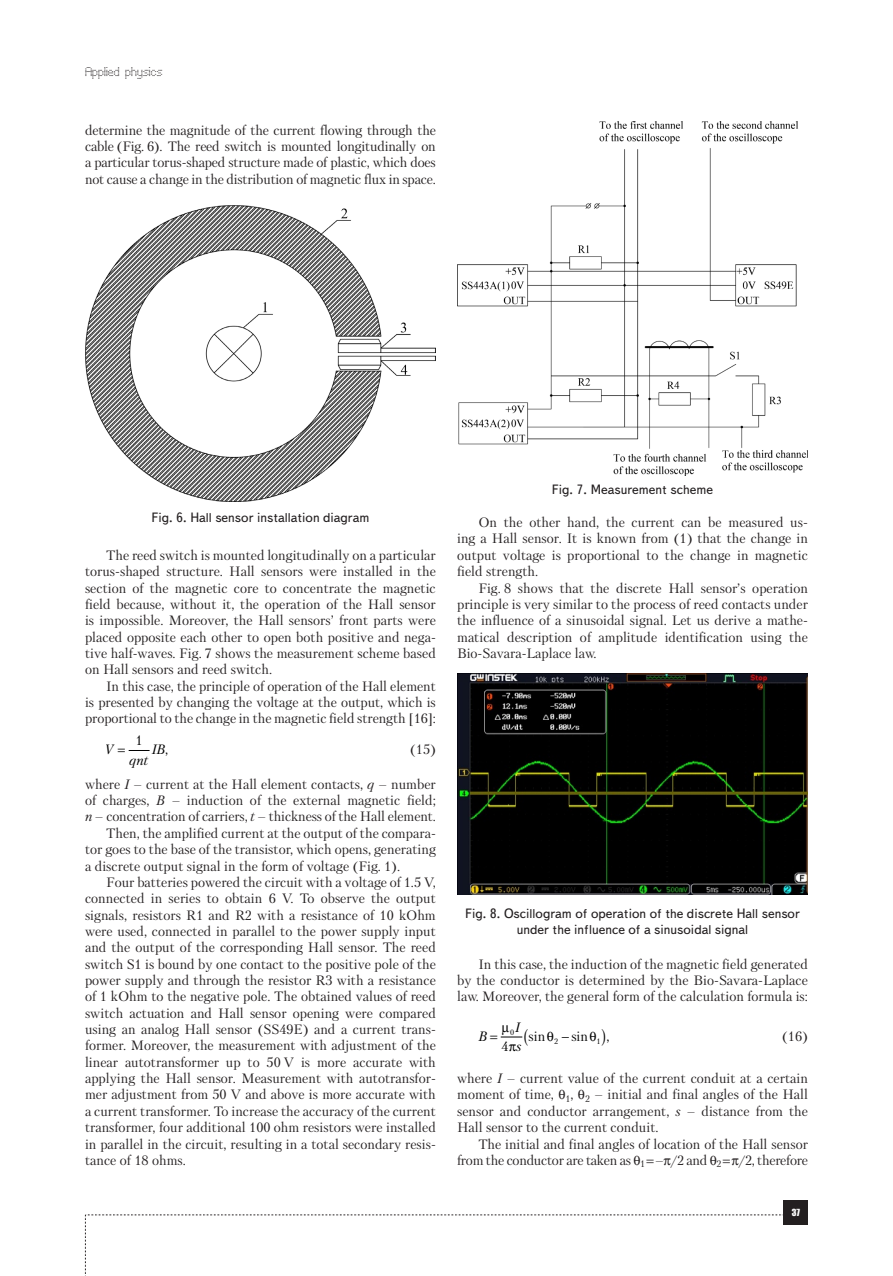
<style>
.page{position:relative;width:893px;height:1276px;background:#fff}
.page>*{position:absolute;margin:0;border:0;box-sizing:border-box;transform-origin:0 0}
.Text__англ__отступ{font:13.5px/16.4px "Petersburg C";color:#231f20;text-align:justify}
.Text__англ__без_отст{font:13.5px/16.4px "Petersburg C";letter-spacing:-.005em;color:#231f20;text-align:justify}
.Подпись_рисунка{font:13.5px/16.2px "Text Book C";color:#231f20;text-align:center}
.Text__англ__отступ-2{font:13.5px "Petersburg C";letter-spacing:-.02em;color:#231f20}
.t1{font:italic 13.5px/19.4px "Petersburg C";color:#000}
.t2{font:13.5px "Petersburg C";color:#000}
.Формула_2_строки{font:13.5px "Petersburg C";color:#231f20}
.t3{font:12px "Perfo C";letter-spacing:.015em;color:#231f20}
.t4{font:9px "Impact";color:#fff}
.t5{font:7.8px "Petersburg C";color:#000}
.s1{font-style:italic}
.s2{font-style:normal}
</style>
<div class="page">
<svg style="left:85px;top:1214px;width:699px;height:62px"></svg>
<div style="left:784px;top:1200px;width:24px;height:24px;background:#231f20"></div>
<img style="left:86px;top:205px;width:349px;height:297px">
<img style="left:457px;top:121px;width:351px;height:354px">
<img style="left:457px;top:673px;width:350px;height:221px">
<svg style="left:128px;top:750px;width:22px;height:1px"></svg>
<svg style="left:500px;top:1036px;width:23px;height:2px"></svg>
<p class="t3" style="left:85px;top:65px;width:79px">Applied physics</p>
<p class="Text__англ__отступ" style="left:85px;top:122px;width:352px">determine the magnitude of the current flowing through the cable (Fig. 6). The reed switch is mounted longitudinally on a particular torus-shaped structure made of plastic, which does not cause a change in the distribution of magnetic flux in space.</p>
<p class="Подпись_рисунка" style="left:151px;top:510px;width:219px">Fig. 6. Hall sensor installation diagram</p>
<p class="Text__англ__отступ" style="left:85px;top:547px;width:352px;text-indent:21px">The reed switch is mounted longitudinally on a particular torus-shaped structure. Hall sensors were installed in the section of the magnetic core to concentrate the magnetic field because, without it, the operation of the Hall sensor is impossible. Moreover, the Hall sensors’ front parts were placed opposite each other to open both positive and nega&shy;tive half-waves. Fig. 7 shows the measurement scheme based on Hall sensors and reed switch.</p>
<p class="Text__англ__отступ" style="left:85px;top:677px;width:352px;text-indent:21px">In this case, the principle of operation of the Hall element is presented by changing the voltage at the output, which is proportional to the change in the magnetic field strength [16]:</p>
<p class="t1" style="left:105px;top:739px;width:10px">V</p>
<p class="t1" style="left:129px;top:750px;width:20px">qnt</p>
<p class="t2" style="left:136px;top:732px;width:9px">1</p>
<p class="Формула_2_строки" style="left:410px;top:741px;width:27px">(15)</p>
<p class="Text__англ__без_отст" style="left:85px;top:775px;width:352px">where <span class="s1">I</span> – current at the Hall element contacts, <span class="s1">q</span> – number of charges, <span class="s1">B</span> – induction of the external magnetic field; <span class="s1">n</span> – concentration of carriers, <span class="s1">t</span> – thickness of the Hall element.</p>
<p class="Text__англ__отступ" style="left:85px;top:825px;width:352px;text-indent:21px">Then, the amplified current at the output of the compara&shy;tor goes to the base of the transistor, which opens, generating a discrete output signal in the form of voltage (Fig. 1).</p>
<p class="Text__англ__отступ" style="left:85px;top:874px;width:352px;text-align:left;text-indent:21px">Four batteries powered the circuit with a voltage of 1.5 V, connected in series to obtain 6 V. To observe the output signals, resistors R1 and R2 with a resistance of 10 kOhm were used, connected in parallel to the power supply input and the output of the corresponding Hall sensor. The reed switch S1 is bound by one contact to the positive pole of the power supply and through the resistor R3 with a resistance of 1 kOhm to the negative pole. The obtained values of reed switch actuation and Hall sensor opening were compared using an analog Hall sensor (SS49E) and a current trans&shy;former. Moreover, the measurement with adjustment of the linear autotransformer up to 50 V is more accurate with applying the Hall sensor. Measurement with autotransfor&shy;mer adjustment from 50 V and above is more accurate with a current transformer. To increase the accuracy of the current transformer, four additional 100 ohm resistors were installed in parallel in the circuit, resulting in a total secondary resis&shy;tance of 18 ohms.</p>
<p class="t1" style="left:152px;top:739px;width:18px">IB<span class="s2">,</span></p>
<p class="Подпись_рисунка" style="left:552px;top:482px;width:163px">Fig. 7. Measurement scheme</p>
<p class="Text__англ__отступ" style="left:457px;top:514px;width:352px;text-indent:21px">On the other hand, the current can be measured us&shy;ing a Hall sensor. It is known from (1) that the change in output voltage is proportional to the change in magnetic field strength.</p>
<p class="Text__англ__отступ" style="left:457px;top:579px;width:352px;text-indent:21px">Fig. 8 shows that the discrete Hall sensor’s operation principle is very similar to the process of reed contacts under the influence of a sinusoidal signal. Let us derive a mathe&shy;matical description of amplitude identification using the Bio-Savara-Laplace law.</p>
<p class="Подпись_рисунка" style="left:465px;top:905px;width:336px">Fig. 8. Oscillogram of operation of the discrete Hall sensor under the influence of a sinusoidal signal</p>
<p class="Text__англ__отступ" style="left:457px;top:955px;width:352px;text-indent:21px">In this case, the induction of the magnetic field generated by the conductor is determined by the Bio-Savara-Laplace law. Moreover, the general form of the calculation formula is:</p>
<p class="t1" style="left:478px;top:1026px;width:10px">B</p>
<p class="t1" style="left:515px;top:1017px;width:8px">I s</p>
<p class="t2" style="left:562px;top:1027px;width:28px">− sin</p>
<p class="t5" style="left:510px;top:1028px;width:6px">0</p>
<p class="t2" style="left:606px;top:1027px;width:5px">,</p>
<p class="Формула_2_строки" style="left:782px;top:1027px;width:27px">(16)</p>
<p class="Text__англ__без_отст" style="left:457px;top:1070px;width:352px">where <span class="s1">I</span> – current value of the current conduit at a certain moment of time, <sub>1</sub>, <sub>2</sub> – initial and final angles of the Hall sensor and conductor arrangement, <span class="s1">s</span> – distance from the Hall sensor to the current conduit.</p>
<p class="Text__англ__отступ" style="left:457px;top:1135px;width:352px;text-indent:21px">The initial and final angles of location of the Hall sensor from the conductor are taken as <sub>1</sub> – /2 and <sub>2</sub></p>
<p class="t2" style="left:529px;top:1027px;width:18px">sin</p>
<p class="t5" style="left:554px;top:1036px;width:6px">2</p>
<p class="t5" style="left:596px;top:1036px;width:6px">1</p>
<p class="t2" style="left:501px;top:1038px;width:9px">4</p>
<p class="Text__англ__отступ-2" style="left:738px;top:1152px;width:71px">/2, therefore</p>
<p class="t4" style="left:792px;top:1205px;width:10px">37</p>
</div>
